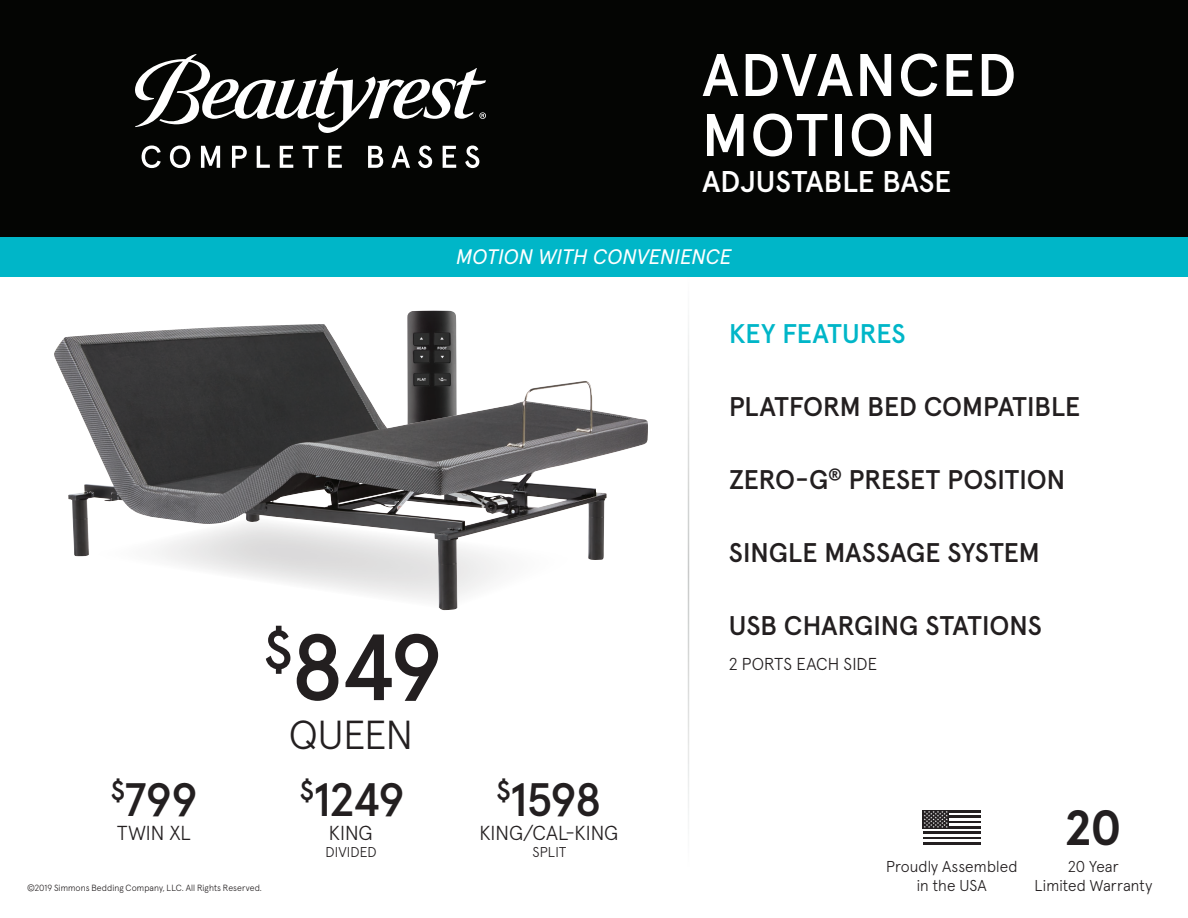
<style>
.page{position:relative;width:1188px;height:918px;background:#fff}
.page>*{position:absolute;margin:0;border:0;box-sizing:border-box;transform-origin:0 0}
.t1{font:500 93.75px "Apercu Pro";color:#231f20}
.t2{font:500 60px/60px "Apercu Pro";letter-spacing:.03em;color:#fff}
.t3{font:700 49.5px "Apercu Pro";color:#231f20}
.t4{font:500 46.8px "Apercu Pro";letter-spacing:-.015em;color:#231f20}
.t5{font:300 40.5px "Apercu Pro";letter-spacing:-.015em;color:#231f20}
.t6{font:500 30px "Apercu Pro";letter-spacing:-.005em;color:#fff}
.t7{font:500 27px "Apercu Pro";letter-spacing:-.005em;color:#231f20}
.t8{font:500 27px "Apercu Pro";letter-spacing:-.005em;color:#00b6c8}
.t9{font:italic 21px "Apercu Pro";color:#fff}
.t10{font:300 20.25px "Apercu Pro";color:#231f20}
.t11{font:300 17.25px "Apercu Pro";color:#231f20}
.t12{font:300 15.75px/18.9px "Apercu Pro";letter-spacing:.005em;color:#231f20;text-align:center}
.t13{font:300 14.25px "Apercu Pro";letter-spacing:.005em;color:#231f20}
.t14{font:300 9px "Apercu Pro";letter-spacing:.005em;color:#231f20}
</style>
<div class="page">
<div style="left:0;top:236px;width:1188px;height:41px;background:#00b6c8"></div>
<div style="left:0;top:0;width:1188px;height:236px;background:#040503"></div>
<svg style="left:142px;top:146px;width:19px;height:22px"></svg>
<svg style="left:170px;top:146px;width:20px;height:22px"></svg>
<svg style="left:201px;top:146px;width:19px;height:22px"></svg>
<svg style="left:232px;top:146px;width:15px;height:22px"></svg>
<svg style="left:257px;top:146px;width:13px;height:22px"></svg>
<svg style="left:280px;top:146px;width:13px;height:22px"></svg>
<svg style="left:302px;top:146px;width:16px;height:22px"></svg>
<svg style="left:328px;top:146px;width:14px;height:22px"></svg>
<svg style="left:368px;top:146px;width:15px;height:22px"></svg>
<svg style="left:391px;top:146px;width:19px;height:22px"></svg>
<svg style="left:418px;top:146px;width:14px;height:22px"></svg>
<svg style="left:443px;top:146px;width:13px;height:22px"></svg>
<svg style="left:465px;top:146px;width:14px;height:22px"></svg>
<svg style="left:135px;top:54px;width:351px;height:79px"></svg>
<img style="left:407px;top:310px;width:50px;height:14px">
<img style="left:54px;top:324px;width:594px;height:200px">
<svg style="left:73px;top:517px;width:531px;height:93px"></svg>
<hr style="left:923px;top:810px;width:58px;height:3px;background:#231f20">
<hr style="left:923px;top:815px;width:58px;height:3px;background:#231f20">
<hr style="left:923px;top:821px;width:58px;height:2px;background:#231f20">
<hr style="left:923px;top:826px;width:58px;height:3px;background:#231f20">
<hr style="left:923px;top:831px;width:58px;height:3px;background:#231f20">
<hr style="left:923px;top:837px;width:58px;height:2px;background:#231f20">
<hr style="left:923px;top:842px;width:58px;height:3px;background:#231f20">
<div style="left:923px;top:810px;width:26px;height:19px;background:#231f20"></div>
<svg style="left:924px;top:811px;width:24px;height:17px"></svg>
<h2 class="t2" style="left:702px;top:41px;width:316px">ADVANCED<br>MOTION</h2>
<p class="t6" style="left:702px;top:158px;width:251px">ADJUSTABLE BASE</p>
<p class="t9" style="left:456px;top:240px;width:277px">MOTION WITH CONVENIENCE</p>
<h3 class="t4" style="left:111px;top:763px;width:88px"><sup>$</sup>799</h3>
<p class="t10" style="left:117px;top:818px;width:76px">TWIN XL</p>
<h1 class="t1" style="left:264px;top:595px;width:180px"><sup>$</sup>849</h1>
<h3 class="t5" style="left:289px;top:704px;width:126px">QUEEN</h3>
<h3 class="t4" style="left:300px;top:763px;width:106px"><sup>$</sup>1249</h3>
<p class="t10" style="left:329px;top:818px;width:45px">KING</p>
<p class="t13" style="left:325px;top:841px;width:53px">DIVIDED</p>
<p class="t14" style="left:27px;top:881px;width:236px">©2019 Simmons Bedding Company, LLC. All Rights Reserved.</p>
<h3 class="t4" style="left:497px;top:763px;width:106px"><sup>$</sup>1598</h3>
<p class="t10" style="left:479px;top:818px;width:140px">KING/CAL-KING</p>
<p class="t13" style="left:532px;top:841px;width:36px">SPLIT</p>
<p class="t8" style="left:729px;top:313px;width:178px">KEY FEATURES</p>
<p class="t7" style="left:729px;top:385px;width:353px">PLATFORM BED COMPATIBLE</p>
<p class="t7" style="left:729px;top:458px;width:338px">ZERO-G<sup>®</sup> PRESET POSITION</p>
<p class="t7" style="left:729px;top:531px;width:312px">SINGLE MASSAGE SYSTEM</p>
<p class="t7" style="left:729px;top:604px;width:315px">USB CHARGING STATIONS</p>
<p class="t11" style="left:729px;top:651px;width:150px">2 PORTS EACH SIDE</p>
<h3 class="t3" style="left:1066px;top:789px;width:57px">20</h3>
<p class="t12" style="left:886px;top:856px;width:133px">Proudly Assembled in the USA</p>
<p class="t12" style="left:1035px;top:856px;width:119px">20 Year<br>Limited Warranty</p>
</div>
